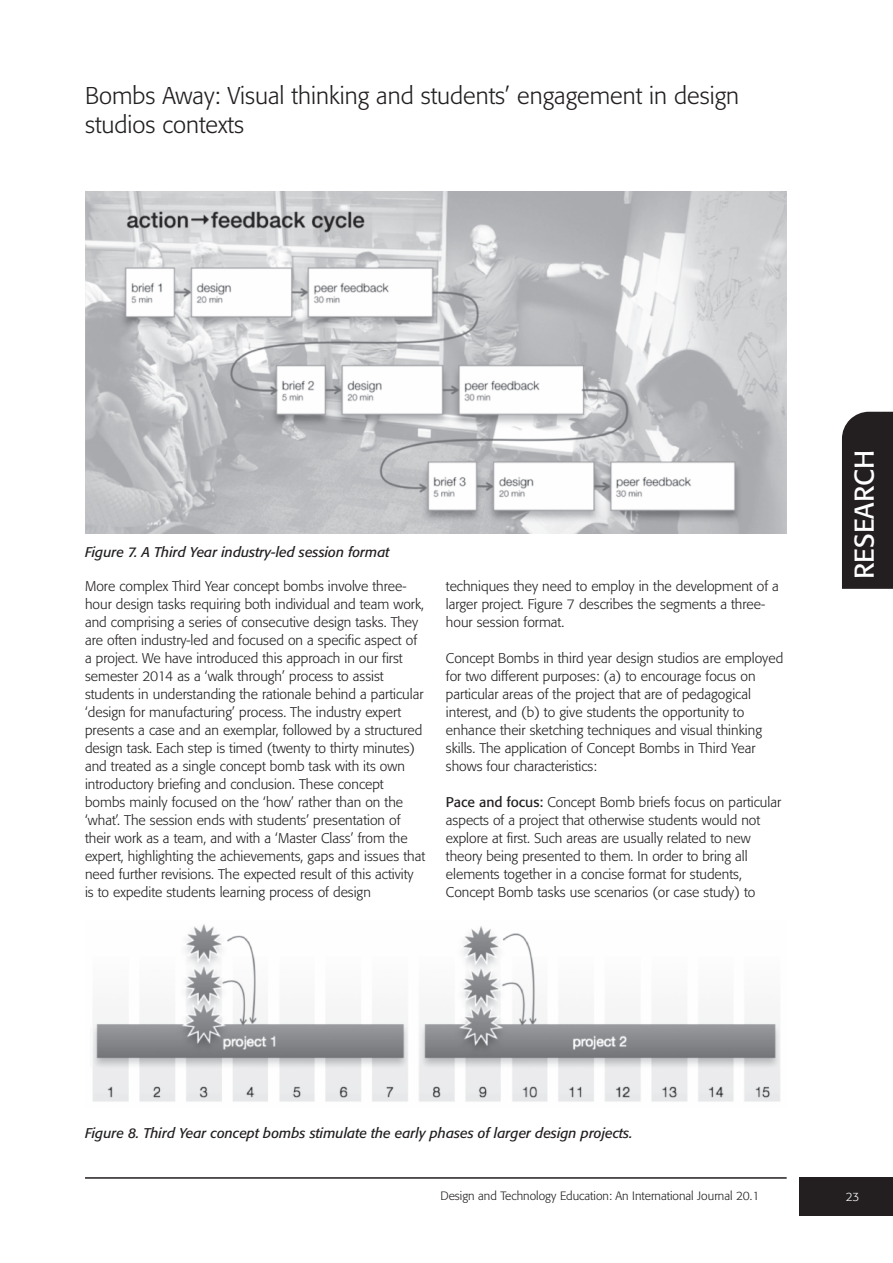
<style>
.page{position:relative;width:893px;height:1263px;background:#fff}
.page>*{position:absolute;margin:0;border:0;box-sizing:border-box;transform-origin:0 0}
.t1{font:27px "Formata";color:#fff}
.t2{font:300 24px/28.5px "Formata";color:#231f20}
.t3{font:300 13.95px/18px "Formata";color:#231f20}
.t4{font:italic 13.95px "Formata";color:#231f20}
.t5{font:300 12px "Formata";color:#231f20}
.t6{font:300 12px "Formata";color:#fff}
.s1{font-weight:400}
</style>
<div class="page">
<div style="left:799px;top:1178px;width:94px;height:38px;background:#231f20"></div>
<hr style="left:85px;top:1177px;width:702px;height:2px;background:#231f20">
<div style="left:842px;top:412px;width:51px;height:177px;background:#231f20"></div>
<img style="left:85px;top:192px;width:702px;height:342px">
<img style="left:92px;top:924px;width:688px;height:178px">
<h2 class="t2" style="left:85px;top:83px;width:656px">Bombs Away: Visual thinking and students’ engagement in design studios contexts</h2>
<p class="t4" style="left:85px;top:546px;width:306px">Figure 7. A Third Year industry-led session format</p>
<p class="t3" style="left:85px;top:578px;width:342px">More complex Third Year concept bombs involve three&shy;hour design tasks requiring both individual and team work, and comprising a series of consecutive design tasks. They are often industry-led and focused on a specific aspect of a project. We have introduced this approach in our first semester 2014 as a ‘walk through’ process to assist students in understanding the rationale behind a particular ‘design for manufacturing’ process. The industry expert presents a case and an exemplar, followed by a structured design task. Each step is timed (twenty to thirty minutes) and treated as a single concept bomb task with its own introductory briefing and conclusion. These concept bombs mainly focused on the ‘how’ rather than on the ‘what’. The session ends with students’ presentation of their work as a team, and with a ‘Master Class’ from the expert, highlighting the achievements, gaps and issues that need further revisions. The expected result of this activity is to expedite students learning process of design</p>
<p class="t3" style="left:446px;top:578px;width:334px">techniques they need to employ in the development of a larger project. Figure 7 describes the segments a three&shy;hour session format.</p>
<p class="t3" style="left:446px;top:650px;width:339px">Concept Bombs in third year design studios are employed for two different purposes: (a) to encourage focus on particular areas of the project that are of pedagogical interest, and (b) to give students the opportunity to enhance their sketching techniques and visual thinking skills. The application of Concept Bombs in Third Year shows four characteristics:</p>
<p class="t3" style="left:446px;top:794px;width:337px"><span class="s1">Pace and focus:</span> Concept Bomb briefs focus on particular aspects of a project that otherwise students would not explore at first. Such areas are usually related to new theory being presented to them. In order to bring all elements together in a concise format for students, Concept Bomb tasks use scenarios (or case study) to</p>
<h1 class="t1" style="left:853px;top:579px;width:131px;rotate:-90deg">RESEARCH</h1>
<p class="t4" style="left:85px;top:1127px;width:549px">Figure 8. Third Year concept bombs stimulate the early phases of larger design projects.</p>
<p class="t5" style="left:440px;top:1191px;width:320px">Design and Technology Education: An International Journal 20.1</p>
<p class="t6" style="left:846px;top:1191px;width:15px">23</p>
</div>
